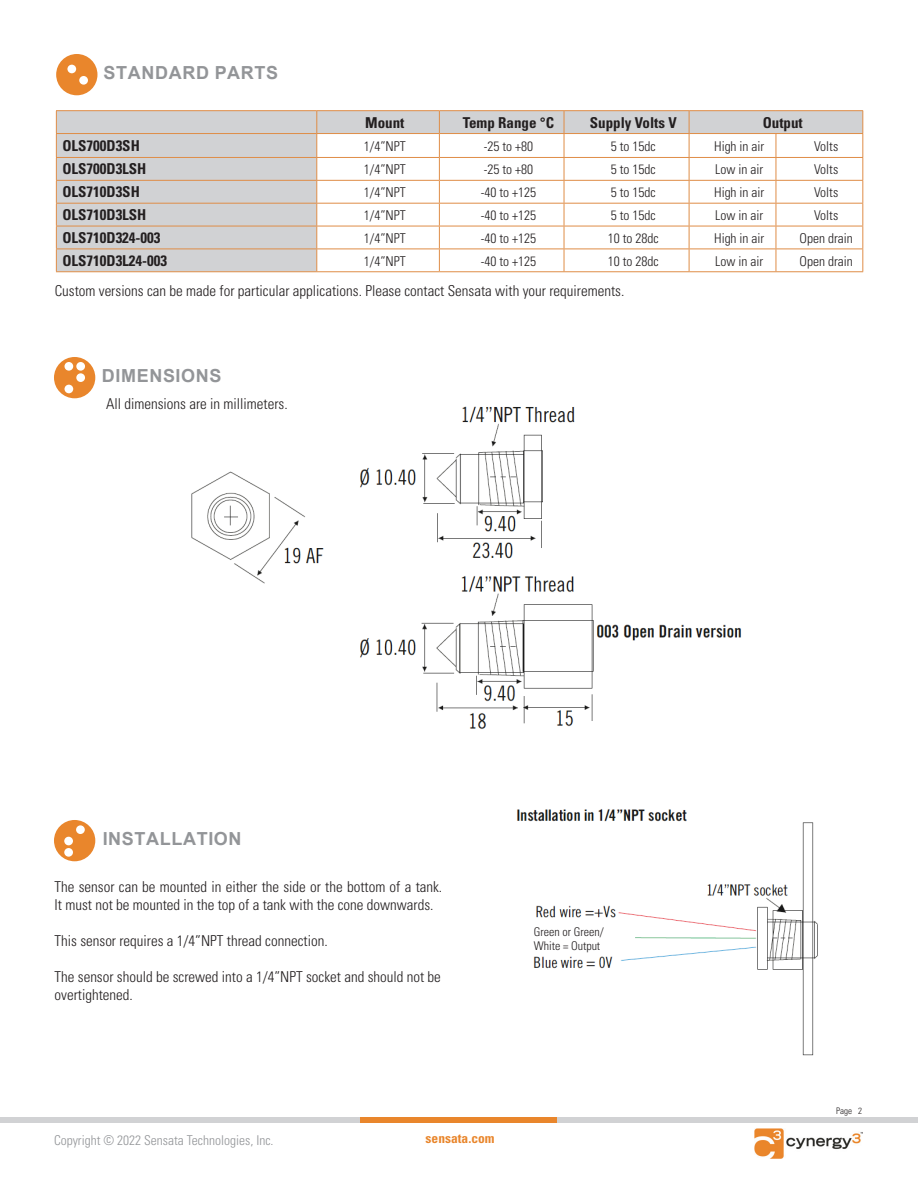
<style>
.page{position:relative;width:918px;height:1188px;background:#fff}
.page>*{position:absolute;margin:0;border:0;box-sizing:border-box;transform-origin:0 0}
.t1{font:700 18px "Arial";letter-spacing:.035em;color:#939598}
.t2{font:300 condensed 15px/18px "Univers";color:#231f20}
.t3{font:700 condensed 15px "Univers LT Std";color:#231f20}
.t4{font:300 condensed 13.5px "Univers";color:#231f20}
.t5{font:300 condensed 13.5px "Univers";color:#939598}
.t6{font:700 condensed 13.5px "Univers LT Std";color:#e9862c}
.t7{font:300 condensed 12px/14.4px "Univers";color:#231f20}
.t8{font:300 condensed 9px "Univers";color:#231f20}
</style>
<div class="page">
<div style="left:0;top:1117px;width:918px;height:6px;background:#d1d2d4"></div>
<div style="left:361px;top:1117px;width:196px;height:6px;background:#e9862c"></div>
<img style="left:754px;top:1128px;width:108px;height:30px">
<img style="left:191px;top:406px;width:551px;height:323px">
<svg style="left:57px;top:111px;width:805px;height:160px"></svg>
<hr style="left:56px;top:110px;width:261px;height:1px;background:#df8d47">
<hr style="left:317px;top:110px;width:122px;height:1px;background:#df8d47">
<hr style="left:439px;top:110px;width:125px;height:1px;background:#df8d47">
<hr style="left:564px;top:110px;width:125px;height:1px;background:#df8d47">
<hr style="left:689px;top:110px;width:87px;height:1px;background:#df8d47">
<hr style="left:776px;top:110px;width:87px;height:1px;background:#df8d47">
<hr style="left:56px;top:133px;width:261px;height:1px;background:#df8d47">
<hr style="left:317px;top:133px;width:122px;height:1px;background:#df8d47">
<hr style="left:439px;top:133px;width:125px;height:1px;background:#df8d47">
<hr style="left:564px;top:133px;width:125px;height:1px;background:#df8d47">
<hr style="left:689px;top:133px;width:87px;height:1px;background:#df8d47">
<hr style="left:776px;top:133px;width:87px;height:1px;background:#df8d47">
<hr style="left:56px;top:157px;width:261px;height:1px;background:#df8d47">
<hr style="left:317px;top:157px;width:122px;height:1px;background:#df8d47">
<hr style="left:439px;top:157px;width:125px;height:1px;background:#df8d47">
<hr style="left:564px;top:157px;width:125px;height:1px;background:#df8d47">
<hr style="left:689px;top:157px;width:87px;height:1px;background:#df8d47">
<hr style="left:776px;top:157px;width:87px;height:1px;background:#df8d47">
<hr style="left:56px;top:180px;width:261px;height:1px;background:#df8d47">
<hr style="left:317px;top:180px;width:122px;height:1px;background:#df8d47">
<hr style="left:439px;top:180px;width:125px;height:1px;background:#df8d47">
<hr style="left:564px;top:180px;width:125px;height:1px;background:#df8d47">
<hr style="left:689px;top:180px;width:87px;height:1px;background:#df8d47">
<hr style="left:776px;top:180px;width:87px;height:1px;background:#df8d47">
<hr style="left:56px;top:203px;width:261px;height:1px;background:#df8d47">
<hr style="left:317px;top:203px;width:122px;height:1px;background:#df8d47">
<hr style="left:439px;top:203px;width:125px;height:1px;background:#df8d47">
<hr style="left:564px;top:203px;width:125px;height:1px;background:#df8d47">
<hr style="left:689px;top:203px;width:87px;height:1px;background:#df8d47">
<hr style="left:776px;top:203px;width:87px;height:1px;background:#df8d47">
<hr style="left:56px;top:226px;width:261px;height:1px;background:#df8d47">
<hr style="left:317px;top:226px;width:122px;height:1px;background:#df8d47">
<hr style="left:439px;top:226px;width:125px;height:1px;background:#df8d47">
<hr style="left:564px;top:226px;width:125px;height:1px;background:#df8d47">
<hr style="left:689px;top:226px;width:87px;height:1px;background:#df8d47">
<hr style="left:776px;top:226px;width:87px;height:1px;background:#df8d47">
<hr style="left:56px;top:249px;width:261px;height:1px;background:#df8d47">
<svg style="left:56px;top:111px;width:1px;height:160px"></svg>
<hr style="left:317px;top:249px;width:122px;height:1px;background:#df8d47">
<svg style="left:316px;top:111px;width:1px;height:160px"></svg>
<hr style="left:439px;top:249px;width:125px;height:1px;background:#df8d47">
<svg style="left:439px;top:111px;width:1px;height:160px"></svg>
<hr style="left:564px;top:249px;width:125px;height:1px;background:#df8d47">
<svg style="left:564px;top:111px;width:1px;height:160px"></svg>
<hr style="left:689px;top:249px;width:87px;height:1px;background:#df8d47">
<svg style="left:689px;top:111px;width:1px;height:160px"></svg>
<hr style="left:776px;top:249px;width:87px;height:1px;background:#df8d47">
<svg style="left:776px;top:134px;width:1px;height:137px"></svg>
<svg style="left:862px;top:111px;width:1px;height:160px"></svg>
<hr style="left:56px;top:271px;width:261px;height:1px;background:#df8d47">
<hr style="left:317px;top:271px;width:122px;height:1px;background:#df8d47">
<hr style="left:439px;top:271px;width:125px;height:1px;background:#df8d47">
<hr style="left:564px;top:271px;width:125px;height:1px;background:#df8d47">
<hr style="left:689px;top:271px;width:87px;height:1px;background:#df8d47">
<hr style="left:776px;top:271px;width:87px;height:1px;background:#df8d47">
<div style="left:56px;top:54px;width:41px;height:41px;background:#e9862c;border-radius:50%"></div>
<div style="left:67px;top:65px;width:9px;height:8px;background:#fff;border-radius:50%"></div>
<div style="left:79px;top:76px;width:9px;height:9px;background:#fff;border-radius:50%"></div>
<div style="left:54px;top:357px;width:41px;height:41px;background:#e9862c;border-radius:50%"></div>
<div style="left:65px;top:362px;width:8px;height:9px;background:#fff;border-radius:50%"></div>
<div style="left:76px;top:362px;width:9px;height:9px;background:#fff;border-radius:50%"></div>
<div style="left:76px;top:373px;width:9px;height:9px;background:#fff;border-radius:50%"></div>
<div style="left:65px;top:385px;width:8px;height:8px;background:#fff;border-radius:50%"></div>
<div style="left:54px;top:820px;width:41px;height:41px;background:#e9862c;border-radius:50%"></div>
<div style="left:76px;top:825px;width:9px;height:9px;background:#fff;border-radius:50%"></div>
<div style="left:64px;top:837px;width:9px;height:8px;background:#fff;border-radius:50%"></div>
<div style="left:64px;top:848px;width:9px;height:9px;background:#fff;border-radius:50%"></div>
<img style="left:516px;top:809px;width:302px;height:247px">
<div style="left:520px;top:931px;width:108px;height:18px;background:#fff"></div>
<p class="t1" style="left:104px;top:60px;width:176px">STANDARD PARTS</p>
<p class="t3" style="left:365px;top:113px;width:41px">Mount</p>
<p class="t3" style="left:463px;top:113px;width:93px">Temp Range °C</p>
<p class="t3" style="left:590px;top:113px;width:88px">Supply Volts V</p>
<p class="t3" style="left:763px;top:113px;width:42px">Output</p>
<p class="t3" style="left:62px;top:136px;width:79px">OLS700D3SH</p>
<p class="t4" style="left:364px;top:138px;width:43px">1/4”NPT</p>
<p class="t4" style="left:484px;top:138px;width:51px">-25 to +80</p>
<p class="t4" style="left:611px;top:138px;width:46px">5 to 15dc</p>
<p class="t4" style="left:714px;top:138px;width:52px">High in air</p>
<p class="t4" style="left:814px;top:138px;width:26px">Volts</p>
<p class="t3" style="left:62px;top:160px;width:86px">OLS700D3LSH</p>
<p class="t4" style="left:364px;top:161px;width:43px">1/4”NPT</p>
<p class="t4" style="left:484px;top:161px;width:51px">-25 to +80</p>
<p class="t4" style="left:611px;top:161px;width:46px">5 to 15dc</p>
<p class="t4" style="left:715px;top:161px;width:49px">Low in air</p>
<p class="t4" style="left:814px;top:161px;width:26px">Volts</p>
<p class="t3" style="left:62px;top:183px;width:79px">OLS710D3SH</p>
<p class="t4" style="left:364px;top:184px;width:43px">1/4”NPT</p>
<p class="t4" style="left:481px;top:184px;width:57px">-40 to +125</p>
<p class="t4" style="left:611px;top:184px;width:46px">5 to 15dc</p>
<p class="t4" style="left:714px;top:184px;width:52px">High in air</p>
<p class="t4" style="left:814px;top:184px;width:26px">Volts</p>
<p class="t3" style="left:62px;top:206px;width:86px">OLS710D3LSH</p>
<p class="t4" style="left:364px;top:207px;width:43px">1/4”NPT</p>
<p class="t4" style="left:481px;top:207px;width:57px">-40 to +125</p>
<p class="t4" style="left:611px;top:207px;width:46px">5 to 15dc</p>
<p class="t4" style="left:715px;top:207px;width:49px">Low in air</p>
<p class="t4" style="left:814px;top:207px;width:26px">Volts</p>
<p class="t3" style="left:62px;top:228px;width:100px">OLS710D324-003</p>
<p class="t4" style="left:364px;top:230px;width:43px">1/4”NPT</p>
<p class="t4" style="left:481px;top:230px;width:57px">-40 to +125</p>
<p class="t4" style="left:608px;top:230px;width:52px">10 to 28dc</p>
<p class="t4" style="left:714px;top:230px;width:52px">High in air</p>
<p class="t4" style="left:800px;top:230px;width:55px">Open drain</p>
<p class="t3" style="left:62px;top:251px;width:106px">OLS710D3L24-003</p>
<p class="t4" style="left:364px;top:253px;width:43px">1/4”NPT</p>
<p class="t4" style="left:481px;top:253px;width:57px">-40 to +125</p>
<p class="t4" style="left:608px;top:253px;width:52px">10 to 28dc</p>
<p class="t4" style="left:715px;top:253px;width:49px">Low in air</p>
<p class="t4" style="left:800px;top:253px;width:55px">Open drain</p>
<p class="t2" style="left:55px;top:282px;width:571px">Custom versions can be made for particular applications. Please contact Sensata with your requirements.</p>
<p class="t1" style="left:102px;top:363px;width:121px">DIMENSIONS</p>
<p class="t2" style="left:106px;top:395px;width:183px">All dimensions are in millimeters.</p>
<p class="t1" style="left:103px;top:826px;width:140px">INSTALLATION</p>
<p class="t2" style="left:55px;top:877px;width:389px">The sensor can be mounted in either the side or the bottom of a tank.<br>It must not be mounted in the top of a tank with the cone downwards.</p>
<p class="t2" style="left:55px;top:931px;width:275px">This sensor requires a 1/4”NPT thread connection.</p>
<p class="t2" style="left:55px;top:967px;width:388px">The sensor should be screwed into a 1/4”NPT socket and should not be</p>
<p class="t2" style="left:55px;top:985px;width:80px">overtightened.</p>
<p class="t7" style="left:534px;top:924px;width:71px">Green or Green/<br>White = Output</p>
<p class="t5" style="left:54px;top:1132px;width:221px">Copyright © 2022 Sensata Technologies, Inc.</p>
<p class="t6" style="left:426px;top:1130px;width:70px">sensata.com</p>
<p class="t8" style="left:836px;top:1105px;width:27px">Page 2</p>
</div>
